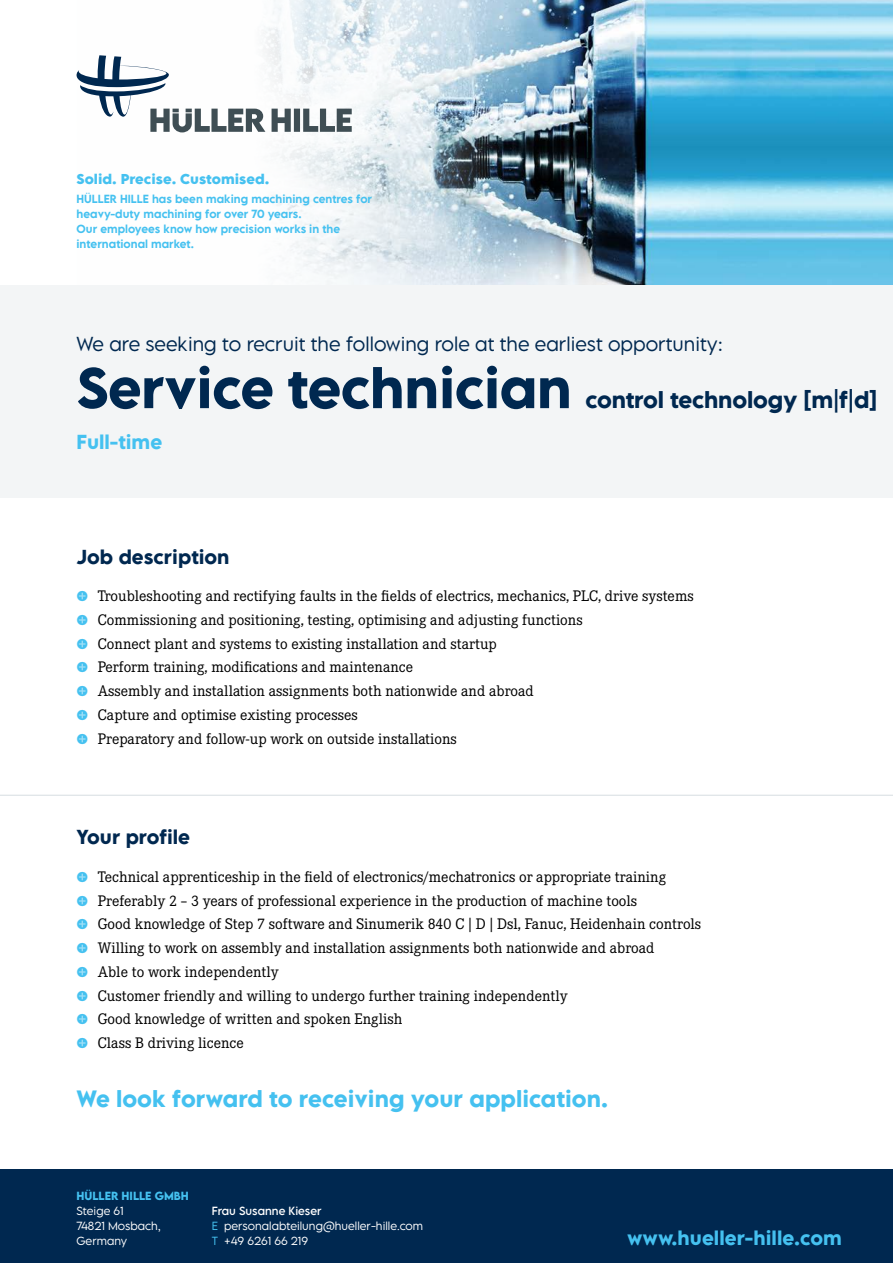
<style>
.page{position:relative;width:893px;height:1263px;background:#fff}
.page>*{position:absolute;margin:0;border:0;box-sizing:border-box;transform-origin:0 0}
.t1{font:600 51px "LEMONMILK Pro";letter-spacing:-.01em;color:#002850}
.t2{font:600 21px "LEMONMILK Pro";color:#45c1f0}
.t3{font:600 21px "LEMONMILK Pro";letter-spacing:-.01em;color:#002850}
.t4{font:300 18px "LEMONMILK Pro";color:#002850}
.t5{font:600 18px "LEMONMILK Pro";color:#45c1f0}
.t6{font:600 18px "LEMONMILK Pro";color:#002850}
.t7{font:15px/23.7px "Corporate E";color:#000}
.t8{font:700 12.75px "LEMONMILK Pro";color:#45c1f0}
.t9{font:500 10.5px/15px "LEMONMILK Pro";color:#45c1f0}
.t10{font:300 10.5px/15px "LEMONMILK Pro";color:#fff}
.t11{font:600 10.5px "LEMONMILK Pro";color:#45c1f0}
.s1{font-family:"Klavika Arrows";font-weight:300;color:#45c1f0}
.s2{font-weight:400}
.s3{color:#45c1f0}
</style>
<div class="page">
<div style="left:0;top:1169px;width:893px;height:94px;background:#002850"></div>
<img style="left:280px;top:0;width:613px;height:285px">
<div style="left:0;top:285px;width:893px;height:212px;background:#f3f5f6"></div>
<svg style="left:76px;top:0;width:355px;height:213px"></svg>
<svg style="left:272px;top:109px;width:80px;height:23px"></svg>
<svg style="left:77px;top:55px;width:188px;height:77px"></svg>
<hr style="left:0;top:795px;width:893px;height:1px;background:#d6dde1">
<p class="t8" style="left:77px;top:170px;width:194px">Solid. Precise. Customised.</p>
<p class="t9" style="left:77px;top:192px;width:297px">HÜLLER HILLE has been making machining centres for heavy-duty machining for over 70 years.<br>Our employees know how precision works in the international market.</p>
<p class="t4" style="left:77px;top:332px;width:647px">We are seeking to recruit the following role at the earliest opportunity:</p>
<h1 class="t1" style="left:77px;top:354px;width:497px">Service technician</h1>
<p class="t5" style="left:77px;top:430px;width:87px">Full-time</p>
<h2 class="t3" style="left:585px;top:386px;width:293px">control technology [m|f|d]</h2>
<p class="t6" style="left:77px;top:545px;width:155px">Job description</p>
<p class="t7" style="left:77px;top:584px;width:619px"><span class="s1">$</span> Troubleshooting and rectifying faults in the fields of electrics, mechanics, PLC, drive systems <span class="s1">$</span> Commissioning and positioning, testing, optimising and adjusting functions<br><span class="s1">$</span> Connect plant and systems to existing installation and startup<br><span class="s1">$</span> Perform training, modifications and maintenance<br><span class="s1">$</span> Assembly and installation assignments both nationwide and abroad<br><span class="s1">$</span> Capture and optimise existing processes<br><span class="s1">$</span> Preparatory and follow-up work on outside installations</p>
<p class="t6" style="left:77px;top:825px;width:115px">Your profile</p>
<p class="t7" style="left:77px;top:865px;width:626px"><span class="s1">$</span> Technical apprenticeship in the field of electronics/mechatronics or appropriate training<br><span class="s1">$</span> Preferably 2 – 3 years of professional experience in the production of machine tools<br><span class="s1">$</span> Good knowledge of Step 7 software and Sinumerik 840 C | D | Dsl, Fanuc, Heidenhain controls <span class="s1">$</span> Willing to work on assembly and installation assignments both nationwide and abroad<br><span class="s1">$</span> Able to work independently<br><span class="s1">$</span> Customer friendly and willing to undergo further training independently<br><span class="s1">$</span> Good knowledge of written and spoken English<br><span class="s1">$</span> Class B driving licence</p>
<h2 class="t2" style="left:77px;top:1085px;width:533px">We look forward to receiving your application.</h2>
<p class="t11" style="left:77px;top:1189px;width:114px">HÜLLER HILLE GMBH</p>
<p class="t10" style="left:77px;top:1203px;width:86px">Steige 61<br>74821 Mosbach,<br>Germany</p>
<p class="t10" style="left:212px;top:1203px;width:213px"><span class="s2">Frau Susanne Kieser<br></span><span class="s3">E</span> personalabteilung@hueller-hille.com<br><span class="s3">T</span> +49 6261 66 219</p>
<p class="t5" style="left:627px;top:1226px;width:216px">www.hueller-hille.com</p>
</div>
